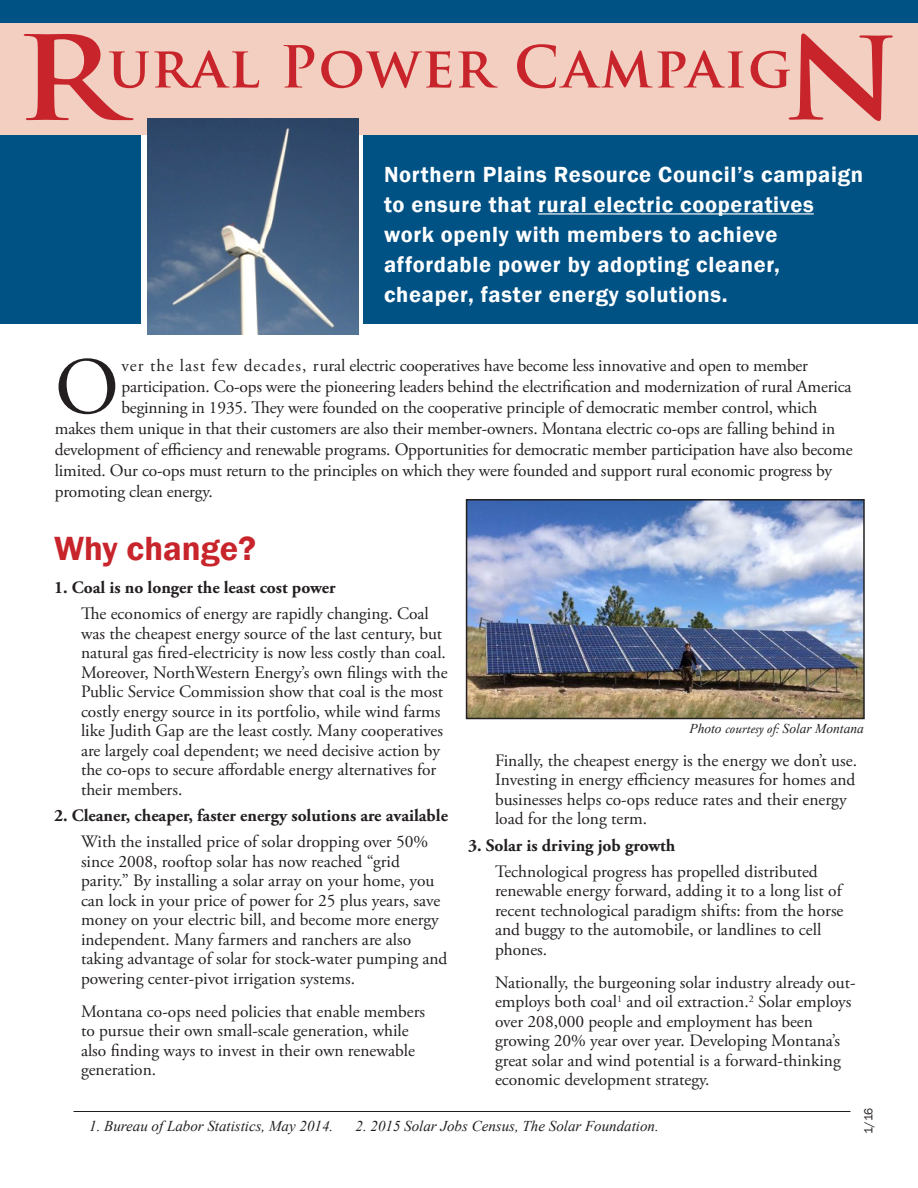
<style>
.page{position:relative;width:918px;height:1188px;background:#fff}
.page>*{position:absolute;margin:0;border:0;box-sizing:border-box;transform-origin:0 0}
.Headline{font:700 131.1px "Trajan Pro";color:#c8242b;scale:1.06 1}
.Headline-2{font:700 114px "Trajan Pro";color:#c8242b;scale:1.22 1}
.Headline-3{font:80.7px "Adobe Garamond Pro";color:#231f20}
.t1{font:700 56.25px "Trajan Pro";letter-spacing:.03em;color:#c8242b}
.Headline-4{font:600 34.5px "Franklin Gothic";color:#c8242b}
.t2{font:600 22.5px/30px "Franklin Gothic";letter-spacing:.03em;color:#fff}
.Headline-5{font:17.4px/19.5px "Adobe Garamond Pro";color:#231f20}
.t3{font:700 17.4px "Adobe Garamond Pro";color:#231f20}
.t4{font:italic 15px "Times New Roman";color:#231f20}
.t5{font:italic 13.5px "Times New Roman";color:#231f20}
.t6{font:12px "Franklin Gothic";color:#231f20}
.s1{font-family:"Adobe Garamond Pro"}
</style>
<div class="page">
<div style="left:0;top:0;width:918px;height:324px;background:#005285"></div>
<svg style="left:141px;top:135px;width:222px;height:200px;fill:#fff"></svg>
<div style="left:0;top:24px;width:918px;height:111px;background:#f2cfc0"></div>
<hr style="left:538px;top:213px;width:276px;height:2px;background:#fff">
<img style="left:148px;top:118px;width:210px;height:216px">
<img style="left:469px;top:502px;width:393px;height:214px">
<div style="left:466px;top:499px;width:399px;height:220px;border:2px solid #231f20"></div>
<hr style="left:74px;top:1111px;width:776px;height:1px;background:#231f20">
<p class="t1" style="left:108px;top:32px;width:686px">ural Power Campaig</p>
<p class="Headline" style="left:783px;top:-10px;width:112px">n</p>
<p class="Headline-2" style="left:15px;top:7px;width:88px">R</p>
<p class="t2" style="left:384px;top:160px;width:481px">Northern Plains Resource Council’s campaign to ensure that rural electric cooperatives work openly with members to achieve affordable power by adopting cleaner, cheaper, faster energy solutions.</p>
<p class="Headline-3" style="left:55px;top:339px;width:66px">O</p>
<p class="Headline-5" style="left:121px;top:356px;width:688px">ver the last few decades, rural electric cooperatives have become less innovative and open to member</p>
<p class="Headline-5" style="left:121px;top:377px;width:732px">participation. Co-ops were the pioneering leaders behind the electrification and modernization of rural America</p>
<p class="Headline-5" style="left:121px;top:398px;width:697px">beginning in 1935. They were founded on the cooperative principle of democratic member control, which</p>
<p class="Headline-5" style="left:55px;top:419px;width:782px">makes them unique in that their customers are also their member-owners. Montana electric co-ops are falling behind in</p>
<p class="Headline-5" style="left:55px;top:440px;width:799px">development of efficiency and renewable programs. Opportunities for democratic member participation have also become</p>
<p class="Headline-5" style="left:55px;top:461px;width:779px">limited. Our co-ops must return to the principles on which they were founded and support rural economic progress by</p>
<p class="Headline-5" style="left:55px;top:482px;width:159px">promoting clean energy.</p>
<p class="Headline-4" style="left:54px;top:527px;width:203px">Why change?</p>
<p class="t3" style="left:54px;top:577px;width:283px">1. Coal is no longer the least cost power</p>
<p class="Headline-5" style="left:81px;top:605px;width:368px">The economics of energy are rapidly changing. Coal was the cheapest energy source of the last century, but natural gas fired-electricity is now less costly than coal.<br>Moreover, NorthWestern Energy’s own filings with the Public Service Commission show that coal is the most costly energy source in its portfolio, while wind farms like Judith Gap are the least costly. Many cooperatives are largely coal dependent; we need decisive action by the co-ops to secure affordable energy alternatives for their members.</p>
<p class="t3" style="left:54px;top:805px;width:395px">2. Cleaner, cheaper, faster energy solutions are available</p>
<p class="Headline-5" style="left:81px;top:833px;width:368px">With the installed price of solar dropping over 50% since 2008, rooftop solar has now reached “grid parity.” By installing a solar array on your home, you can lock in your price of power for 25 plus years, save money on your electric bill, and become more energy independent. Many farmers and ranchers are also taking advantage of solar for stock-water pumping and powering center-pivot irrigation systems.</p>
<p class="Headline-5" style="left:81px;top:1002px;width:346px">Montana co-ops need policies that enable members to pursue their own small-scale generation, while also finding ways to invest in their own renewable generation.</p>
<p class="t5" style="left:689px;top:719px;width:176px">Photo <span class="s1">courtesy of:</span> Solar Montana</p>
<p class="Headline-5" style="left:495px;top:751px;width:364px">Finally, the cheapest energy is the energy we don’t use.<br>Investing in energy efficiency measures for homes and businesses helps co-ops reduce rates and their energy load for the long term.</p>
<p class="t3" style="left:468px;top:835px;width:209px">3. Solar is driving job growth</p>
<p class="Headline-5" style="left:495px;top:862px;width:350px">Technological progress has propelled distributed renewable energy forward, adding it to a long list of recent technological paradigm shifts: from the horse and buggy to the automobile, or landlines to cell phones.</p>
<p class="Headline-5" style="left:495px;top:973px;width:362px">Nationally, the burgeoning solar industry already out&shy;employs both coal<sup>1</sup> and oil extraction.<sup>2</sup> Solar employs over 208,000 people and employment has been growing 20% year over year. Developing Montana’s great solar and wind potential is a forward-thinking economic development strategy.</p>
<p class="t4" style="left:89px;top:1116px;width:246px">1. Bureau of Labor Statistics, May 2014.</p>
<p class="t4" style="left:356px;top:1116px;width:305px">2. 2015 Solar Jobs Census, The Solar Foundation.</p>
<p class="t6" style="left:861px;top:1134px;width:28px;rotate:-90deg">1/16</p>
</div>
